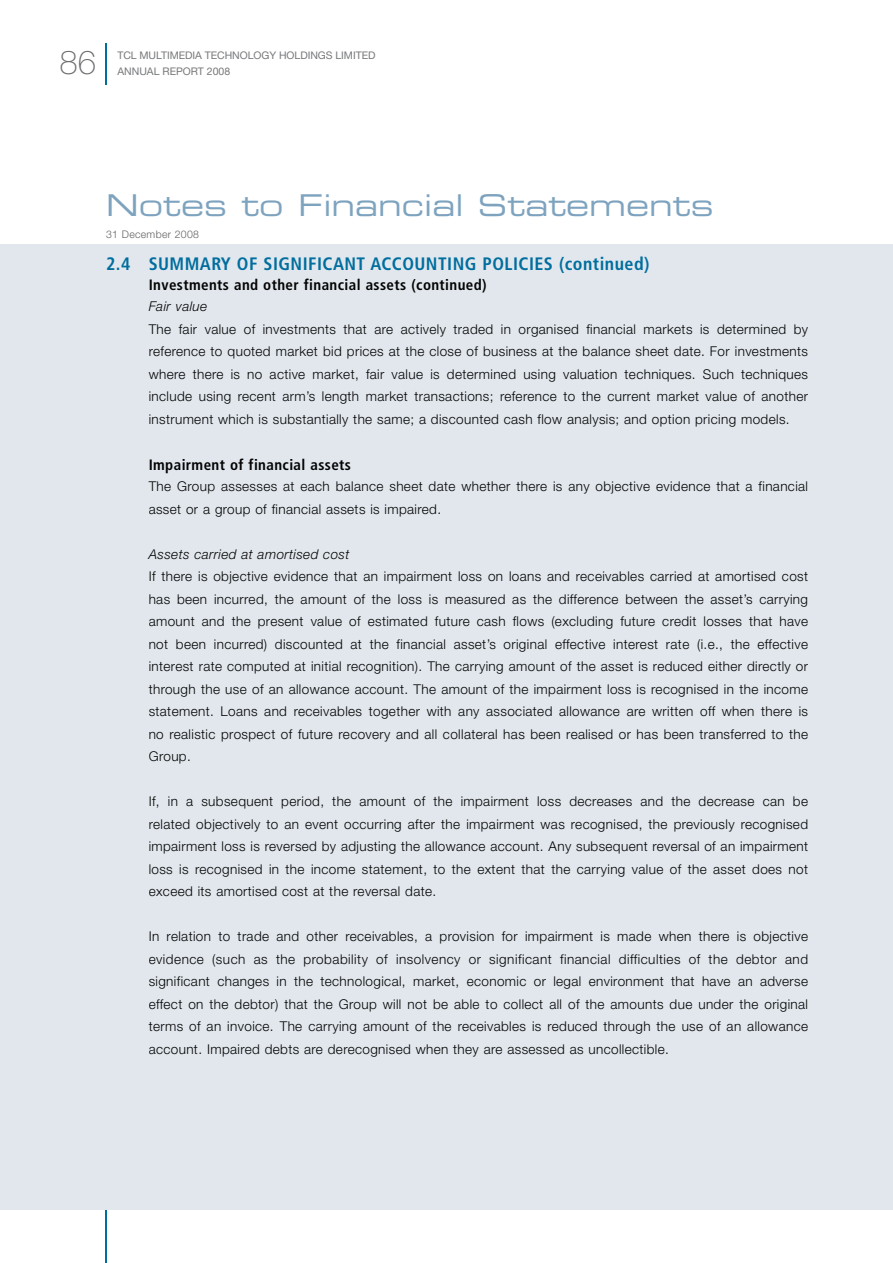
<style>
.page{position:relative;width:893px;height:1263px;background:#fff}
.page>*{position:absolute;margin:0;border:0;box-sizing:border-box;transform-origin:0 0}
.t1{font:100 33px "Helvetica Neue LT Std";color:#6c6d70}
.t2{font:30px "Eurostile LT Std Ex 2";color:#7ea3bf}
.t3{font:700 condensed 18px "Frutiger LT Std";letter-spacing:.025em;color:#006e9e}
.t4{font:700 condensed 15px "Frutiger LT Std";letter-spacing:.025em;color:#030303}
.t5{font:300 13.5px/22.5px "Helvetica Neue LT Std";letter-spacing:.03em;color:#030303;text-align:justify}
.t6{font:italic 300 13.5px "Helvetica Neue LT Std";letter-spacing:.03em;color:#030303}
.t7{font:10.5px/15.8px "Helvetica Neue LT Std";letter-spacing:-.005em;color:#76787b}
.t8{font:300 10.5px "Helvetica Neue LT Std";letter-spacing:.03em;color:#636366}
</style>
<div class="page">
<hr style="left:105px;top:1199px;width:2px;height:64px;background:#006e9e">
<div style="left:0;top:244px;width:892px;height:966px;background:#e1e7ed"></div>
<hr style="left:105px;top:43px;width:2px;height:42px;background:#006e9e">
<h1 class="t1" style="left:59px;top:44px;width:38px">86</h1>
<p class="t7" style="left:117px;top:49px;width:260px">TCL MULTIMEDIA TECHNOLOGY HOLDINGS LIMITED<br>ANNUAL REPORT 2008</p>
<h2 class="t2" style="left:106px;top:188px;width:609px">Notes to Financial Statements</h2>
<p class="t8" style="left:106px;top:230px;width:94px">31 December 2008</p>
<h3 class="t3" style="left:106px;top:257px;width:545px">2.4 SUMMARY OF SIGNIFICANT ACCOUNTING POLICIES (continued)</h3>
<p class="t4" style="left:149px;top:280px;width:339px">Investments and other financial assets (continued)</p>
<p class="t6" style="left:149px;top:302px;width:60px">Fair value</p>
<p class="t5" style="left:149px;top:319px;width:661px">The fair value of investments that are actively traded in organised financial markets is determined by reference to quoted market bid prices at the close of business at the balance sheet date. For investments where there is no active market, fair value is determined using valuation techniques. Such techniques include using recent arm’s length market transactions; reference to the current market value of another instrument which is substantially the same; a discounted cash flow analysis; and option pricing models.</p>
<p class="t4" style="left:149px;top:460px;width:204px">Impairment of financial assets</p>
<p class="t5" style="left:149px;top:477px;width:661px">The Group assesses at each balance sheet date whether there is any objective evidence that a financial asset or a group of financial assets is impaired.</p>
<p class="t6" style="left:149px;top:549px;width:202px">Assets carried at amortised cost</p>
<p class="t5" style="left:149px;top:567px;width:661px">If there is objective evidence that an impairment loss on loans and receivables carried at amortised cost has been incurred, the amount of the loss is measured as the difference between the asset’s carrying amount and the present value of estimated future cash flows (excluding future credit losses that have not been incurred) discounted at the financial asset’s original effective interest rate (i.e., the effective interest rate computed at initial recognition). The carrying amount of the asset is reduced either directly or through the use of an allowance account. The amount of the impairment loss is recognised in the income statement. Loans and receivables together with any associated allowance are written off when there is no realistic prospect of future recovery and all collateral has been realised or has been transferred to the Group.</p>
<p class="t5" style="left:149px;top:792px;width:661px">If, in a subsequent period, the amount of the impairment loss decreases and the decrease can be related objectively to an event occurring after the impairment was recognised, the previously recognised impairment loss is reversed by adjusting the allowance account. Any subsequent reversal of an impairment loss is recognised in the income statement, to the extent that the carrying value of the asset does not exceed its amortised cost at the reversal date.</p>
<p class="t5" style="left:149px;top:927px;width:661px">In relation to trade and other receivables, a provision for impairment is made when there is objective evidence (such as the probability of insolvency or significant financial difficulties of the debtor and significant changes in the technological, market, economic or legal environment that have an adverse effect on the debtor) that the Group will not be able to collect all of the amounts due under the original terms of an invoice. The carrying amount of the receivables is reduced through the use of an allowance account. Impaired debts are derecognised when they are assessed as uncollectible.</p>
</div>
